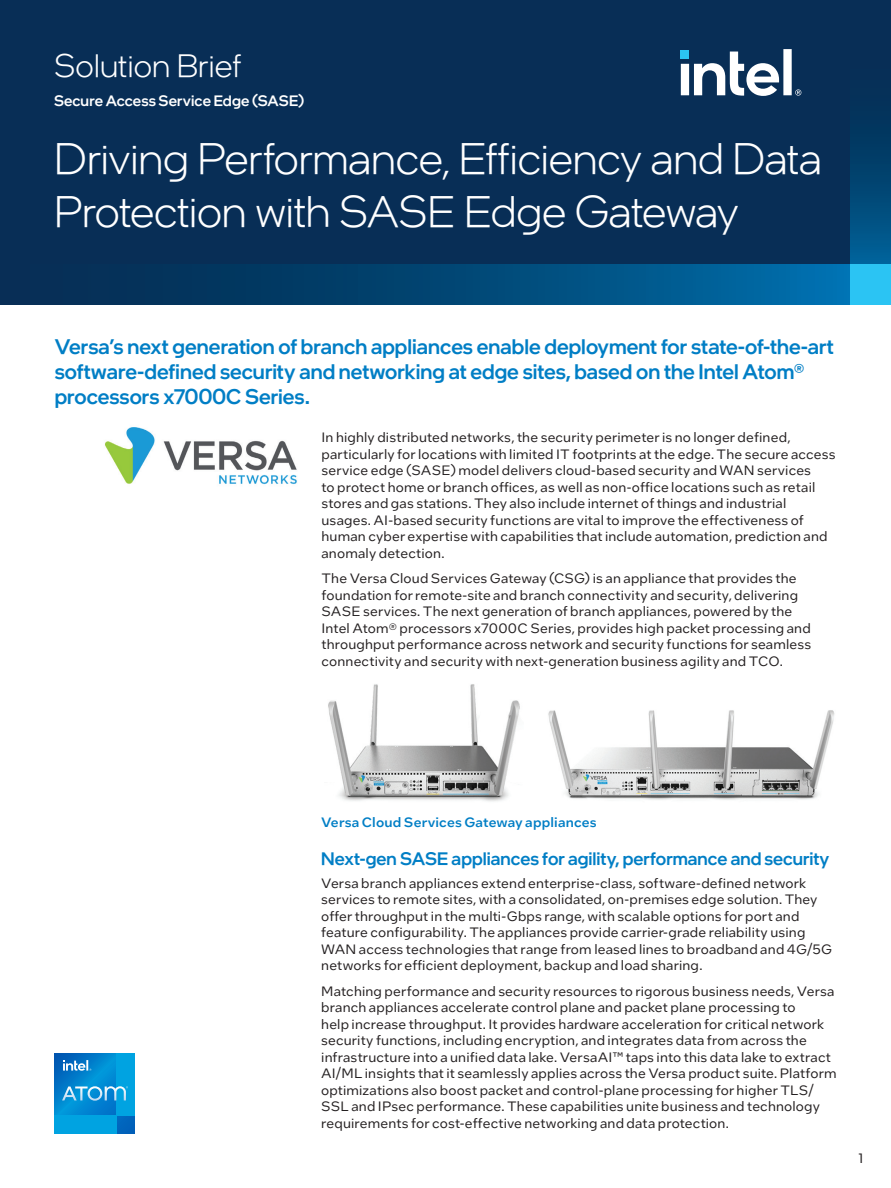
<style>
.page{position:relative;width:891px;height:1188px;background:#fff}
.page>*{position:absolute;margin:0;border:0;box-sizing:border-box;transform-origin:0 0}
.t1{font:300 45px/52.5px "Intel One Display";letter-spacing:-.01em;color:#fff}
.t2{font:300 33px "Intel One Display";color:#fff}
.t3{font:500 21px/25.2px "Intel One Display";color:#007ec5}
.t4{font:500 18px "Intel One Display";letter-spacing:.005em;color:#007ec5}
.t5{font:500 15px "Intel One Display";letter-spacing:.005em;color:#fff}
.t6{font:13.5px/16.5px "Intel One Text";letter-spacing:.015em;color:#231f20}
.t7{font:500 13.5px "Intel One Text";letter-spacing:.01em;color:#007ec5}
</style>
<div class="page">
<div style="left:0;top:0;width:891px;height:305px;background:#082e56"></div>
<div style="left:0;top:264px;width:891px;height:41px;background:linear-gradient(to right,#052549,#006fab)"></div>
<svg style="left:850px;top:134px;width:41px;height:130px"></svg>
<svg style="left:681px;top:49px;width:120px;height:47px"></svg>
<div style="left:850px;top:264px;width:41px;height:41px;background:#2bc4f3"></div>
<img style="left:105px;top:427px;width:192px;height:58px">
<img style="left:328px;top:684px;width:192px;height:118px">
<svg style="left:54px;top:1053px;width:81px;height:81px;background:#0f93d6"></svg>
<img style="left:548px;top:710px;width:287px;height:90px">
<h2 class="t2" style="left:54px;top:45px;width:189px">Solution Brief</h2>
<p class="t5" style="left:54px;top:91px;width:252px">Secure Access Service Edge (SASE)</p>
<h1 class="t1" style="left:54px;top:132px;width:769px">Driving Performance, Efficiency and Data<br>Protection with SASE Edge Gateway</h1>
<h3 class="t3" style="left:55px;top:333px;width:781px">Versa’s next generation of branch appliances enable deployment for state-of-the-art software-defined security and networking at edge sites, based on the Intel Atom® processors x7000C Series.</h3>
<p class="t6" style="left:321px;top:429px;width:516px">In highly distributed networks, the security perimeter is no longer defined, particularly for locations with limited IT footprints at the edge. The secure access service edge (SASE) model delivers cloud-based security and WAN services<br>to protect home or branch offices, as well as non-office locations such as retail stores and gas stations. They also include internet of things and industrial usages. AI-based security functions are vital to improve the effectiveness of human cyber expertise with capabilities that include automation, prediction and anomaly detection.</p>
<p class="t6" style="left:321px;top:570px;width:491px">The Versa Cloud Services Gateway (CSG) is an appliance that provides the foundation for remote-site and branch connectivity and security, delivering SASE services. The next generation of branch appliances, powered by the Intel Atom® processors x7000C Series, provides high packet processing and throughput performance across network and security functions for seamless connectivity and security with next-generation business agility and TCO.</p>
<p class="t7" style="left:321px;top:813px;width:277px">Versa Cloud Services Gateway appliances</p>
<h3 class="t4" style="left:321px;top:847px;width:510px">Next-gen SASE appliances for agility, performance and security</h3>
<p class="t6" style="left:321px;top:875px;width:512px">Versa branch appliances extend enterprise-class, software-defined network services to remote sites, with a consolidated, on-premises edge solution. They offer throughput in the multi-Gbps range, with scalable options for port and feature configurability. The appliances provide carrier-grade reliability using WAN access technologies that range from leased lines to broadband and 4G/5G networks for efficient deployment, backup and load sharing.</p>
<p class="t6" style="left:321px;top:982px;width:517px">Matching performance and security resources to rigorous business needs, Versa branch appliances accelerate control plane and packet plane processing to<br>help increase throughput. It provides hardware acceleration for critical network security functions, including encryption, and integrates data from across the infrastructure into a unified data lake. VersaAI™ taps into this data lake to extract AI/ML insights that it seamlessly applies across the Versa product suite. Platform optimizations also boost packet and control-plane processing for higher TLS/ SSL and IPsec performance. These capabilities unite business and technology requirements for cost-effective networking and data protection.</p>
<p class="t6" style="left:858px;top:1150px;width:6px">1</p>
</div>
